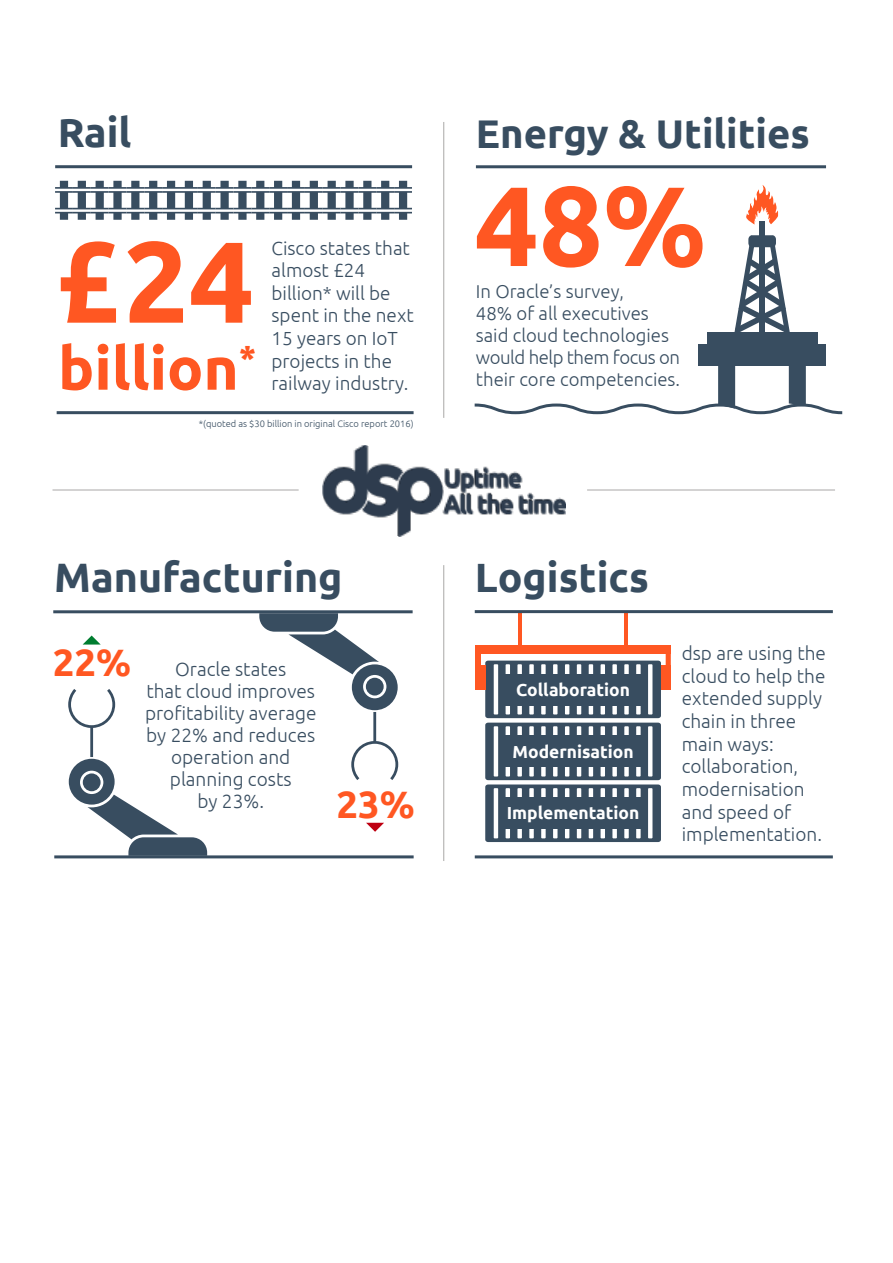
<style>
.page{position:relative;width:893px;height:1263px;background:#fff}
.page>*{position:absolute;margin:0;border:0;box-sizing:border-box;transform-origin:0 0}
.t1{font:700 115.05px "Ubuntu";color:#ff5722}
.t2{font:700 112.8px "Ubuntu";color:#ff5722}
.t3{font:700 60px "Ubuntu";color:#ff5722}
.t4{font:700 41.1px "Ubuntu";color:#384d60}
.t5{font:700 40.95px "Ubuntu";color:#384d60}
.t6{font:700 40.8px "Ubuntu";color:#384d60}
.t7{font:700 40.05px "Ubuntu";color:#384d60}
.t8{font:700 38.1px "Ubuntu";color:#ff5722}
.t9{font:300 19.05px/22.6px "Ubuntu";color:#384d60;text-align:center}
.t10{font:300 18.9px/22.5px "Ubuntu";color:#384d60}
.t11{font:300 18.6px/22.2px "Ubuntu";color:#384d60}
.t12{font:700 17.4px "Ubuntu";color:#fff}
.t13{font:300 9.3px "Ubuntu";color:#384d60}
</style>
<div class="page">
<hr style="left:476px;top:165px;width:350px;height:3px;background:#384d60">
<svg style="left:748px;top:235px;width:28px;height:12px"></svg>
<div style="left:759px;top:221px;width:6px;height:127px;background:#384d60"></div>
<svg style="left:746px;top:185px;width:32px;height:40px"></svg>
<svg style="left:475px;top:236px;width:367px;height:178px"></svg>
<svg style="left:259px;top:613px;width:139px;height:167px"></svg>
<svg style="left:68px;top:689px;width:139px;height:166px"></svg>
<hr style="left:53px;top:610px;width:360px;height:3px;background:#384d60">
<hr style="left:54px;top:855px;width:360px;height:3px;background:#384d60">
<svg style="left:366px;top:823px;width:18px;height:9px"></svg>
<svg style="left:83px;top:635px;width:17px;height:9px"></svg>
<hr style="left:443px;top:122px;width:1px;height:296px;background:#a9a8a7">
<hr style="left:443px;top:565px;width:1px;height:296px;background:#a9a8a7">
<hr style="left:587px;top:490px;width:248px;height:1px;background:#a9a8a7">
<hr style="left:52px;top:490px;width:247px;height:1px;background:#a9a8a7">
<svg style="left:55px;top:181px;width:357px;height:39px"></svg>
<hr style="left:55px;top:165px;width:357px;height:3px;background:#384d60">
<hr style="left:57px;top:411px;width:357px;height:3px;background:#384d60">
<hr style="left:475px;top:855px;width:358px;height:3px;background:#384d60">
<svg style="left:485px;top:661px;width:176px;height:181px"></svg>
<div style="left:502px;top:674px;width:143px;height:31px;background:#384d60"></div>
<div style="left:502px;top:735px;width:143px;height:32px;background:#384d60"></div>
<div style="left:502px;top:797px;width:143px;height:31px;background:#384d60"></div>
<div style="left:475px;top:645px;width:196px;height:9px;background:#ff5722"></div>
<div style="left:475px;top:645px;width:5px;height:45px;background:#ff5722"></div>
<div style="left:475px;top:665px;width:10px;height:25px;background:#ff5722"></div>
<div style="left:661px;top:665px;width:10px;height:25px;background:#ff5722"></div>
<hr style="left:518px;top:612px;width:3px;height:42px;background:#ff5722">
<hr style="left:625px;top:612px;width:3px;height:42px;background:#ff5722">
<div style="left:666px;top:645px;width:5px;height:45px;background:#ff5722"></div>
<hr style="left:475px;top:610px;width:358px;height:3px;background:#384d60">
<img style="left:324px;top:446px;width:241px;height:90px">
<h3 class="t6" style="left:58px;top:108px;width:75px">Rail</h3>
<h1 class="t1" style="left:58px;top:212px;width:198px">£24</h1>
<h3 class="t3" style="left:58px;top:332px;width:200px">billion<sup>*</sup></h3>
<p class="t10" style="left:272px;top:236px;width:144px">Cisco states that almost £24 billion* will be spent in the next<br>15 years on IoT projects in the railway industry.</p>
<p class="t13" style="left:199px;top:418px;width:216px">*(quoted as $30 billion in original Cisco report 2016)</p>
<h3 class="t4" style="left:54px;top:552px;width:290px">Manufacturing</h3>
<h3 class="t8" style="left:53px;top:639px;width:80px">22%</h3>
<p class="t9" style="left:145px;top:657px;width:173px;line-height:22px">Oracle states<br>that cloud improves profitability average by 22% and reduces operation and planning costs<br>by 23%.</p>
<h3 class="t8" style="left:336px;top:781px;width:80px">23%</h3>
<h3 class="t7" style="left:476px;top:109px;width:335px">Energy &amp; Utilities</h3>
<h2 class="t2" style="left:475px;top:157px;width:233px">48%</h2>
<p class="t11" style="left:476px;top:280px;width:206px">In Oracle’s survey,<br>48% of all executives said cloud technologies would help them focus on their core competencies.</p>
<h3 class="t5" style="left:475px;top:552px;width:176px">Logistics</h3>
<p class="t12" style="left:516px;top:679px;width:115px">Collaboration</p>
<p class="t12" style="left:513px;top:741px;width:123px">Modernisation</p>
<p class="t12" style="left:507px;top:803px;width:134px">Implementation</p>
<p class="t9" style="left:682px;top:641px;width:146px;text-align:left">dsp are using the cloud to help the extended supply chain in three main ways: collaboration, modernisation and speed of implementation.</p>
</div>
